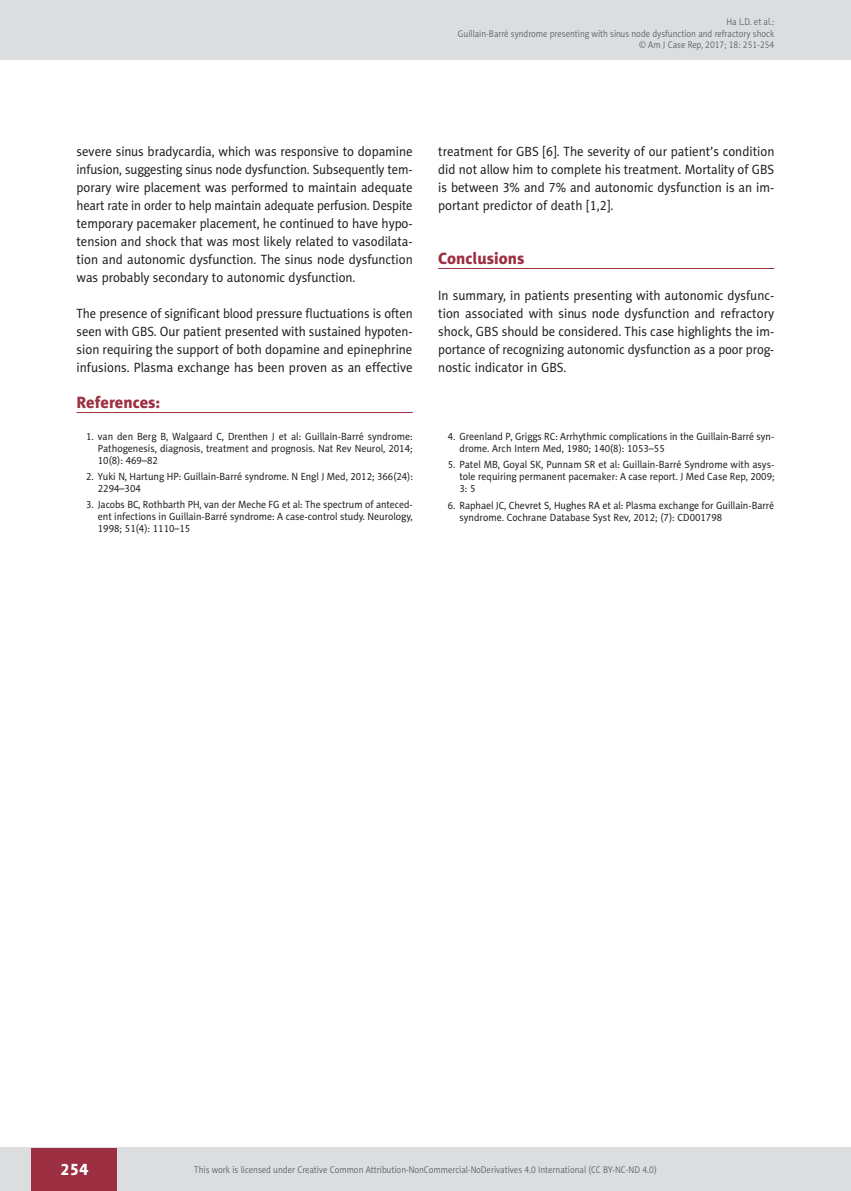
<style>
.page{position:relative;width:851px;height:1191px;background:#fff}
.page>*{position:absolute;margin:0;border:0;box-sizing:border-box;transform-origin:0 0}
.AJCR_Referencje_Tytu{font:16.5px "Naomi Sans EFN Heavy";color:#9d2f42}
.AJCR_Headline_1{font:16.5px "Naomi Sans EFN Heavy";color:#9d2f42}
.t1{font:16.5px "Naomi Sans EFN Heavy";color:#fff}
.AJCR_Body{font:13.5px/18px "Naomi Sans EFN";color:#231f20;text-align:justify;scale:.95 1}
.AJCR_Body-2{font:13.5px/18px "Naomi Sans EFN";color:#231f20;text-align:justify;scale:.94 1}
.AJCR_Referencje_punk{font:10.5px/12px "Naomi Sans EFN";color:#231f20;text-align:justify;scale:.95 1}
.AJCR_Referencje_punk-2{font:10.5px/12px "Naomi Sans EFN";color:#231f20;text-align:justify;scale:.94 1}
.t2{font:9.75px/11.2px "Naomi Sans EFN Light";color:#57585a;text-align:right;scale:.9 1}
</style>
<div class="page">
<hr style="left:77px;top:412px;width:335px;height:1px;background:#9d2f42">
<hr style="left:438px;top:268px;width:336px;height:1px;background:#9d2f42">
<div style="left:0;top:1148px;width:850px;height:43px;background:#dcdddf"></div>
<div style="left:32px;top:1147px;width:85px;height:43px;background:#9d2f42"></div>
<div style="left:0;top:0;width:850px;height:60px;background:#dcdddf"></div>
<p class="t2" style="left:457px;top:16px;width:353px">Ha L.D. et al.:<br>Guillain-Barré syndrome presenting with sinus node dysfunction and refractory shock © Am J Case Rep, 2017; 18: 251-254</p>
<p class="AJCR_Body" style="left:77px;top:142px;width:355px">severe sinus bradycardia, which was responsive to dopamine infusion, suggesting sinus node dysfunction. Subsequently tem&shy;porary wire placement was performed to maintain adequate heart rate in order to help maintain adequate perfusion. Despite temporary pacemaker placement, he continued to have hypo&shy;tension and shock that was most likely related to vasodilata&shy;tion and autonomic dysfunction. The sinus node dysfunction was probably secondary to autonomic dysfunction.</p>
<p class="AJCR_Body-2" style="left:77px;top:304px;width:359px">The presence of significant blood pressure fluctuations is often seen with GBS. Our patient presented with sustained hypoten&shy;sion requiring the support of both dopamine and epinephrine infusions. Plasma exchange has been proven as an effective</p>
<p class="AJCR_Referencje_Tytu" style="left:77px;top:392px;width:85px">References:</p>
<p class="AJCR_Referencje_punk" style="left:98px;top:430px;width:333px;text-indent:-12px">1. van den Berg B, Walgaard C, Drenthen J et al: Guillain-Barré syndrome:<br>Pathogenesis, diagnosis, treatment and prognosis. Nat Rev Neurol, 2014; 10(8): 469–82</p>
<p class="AJCR_Referencje_punk" style="left:98px;top:471px;width:333px;text-indent:-12px">2. Yuki N, Hartung HP: Guillain-Barré syndrome. N Engl J Med, 2012; 366(24):<br>2294–304</p>
<p class="AJCR_Referencje_punk-2" style="left:98px;top:499px;width:336px;text-indent:-12px">3. Jacobs BC, Rothbarth PH, van der Meche FG et al: The spectrum of anteced&shy;ent infections in Guillain-Barré syndrome: A case-control study. Neurology, 1998; 51(4): 1110–15</p>
<p class="AJCR_Body" style="left:438px;top:142px;width:355px">treatment for GBS [6]. The severity of our patient’s condition did not allow him to complete his treatment. Mortality of GBS is between 3% and 7% and autonomic dysfunction is an im&shy;portant predictor of death [1,2].</p>
<p class="AJCR_Headline_1" style="left:438px;top:248px;width:88px">Conclusions</p>
<p class="AJCR_Body" style="left:438px;top:286px;width:355px">In summary, in patients presenting with autonomic dysfunc&shy;tion associated with sinus node dysfunction and refractory shock, GBS should be considered. This case highlights the im&shy;portance of recognizing autonomic dysfunction as a poor prog&shy;nostic indicator in GBS.</p>
<p class="AJCR_Referencje_punk-2" style="left:459px;top:430px;width:336px;text-indent:-12px">4. Greenland P, Griggs RC: Arrhythmic complications in the Guillain-Barré syn&shy;drome. Arch Intern Med, 1980; 140(8): 1053–55</p>
<p class="AJCR_Referencje_punk" style="left:459px;top:459px;width:333px;text-indent:-12px">5. Patel MB, Goyal SK, Punnam SR et al: Guillain-Barré Syndrome with asys&shy;tole requiring permanent pacemaker: A case report. J Med Case Rep, 2009; 3: 5</p>
<p class="AJCR_Referencje_punk" style="left:459px;top:499px;width:333px;text-indent:-12px">6. Raphael JC, Chevret S, Hughes RA et al: Plasma exchange for Guillain-Barré syndrome. Cochrane Database Syst Rev, 2012; (7): CD001798</p>
<p class="t1" style="left:60px;top:1159px;width:30px">254</p>
<p class="t2" style="left:194px;top:1164px;width:515px">This work is licensed under Creative Common Attribution-NonCommercial-NoDerivatives 4.0 International (CC BY-NC-ND 4.0)</p>
</div>
